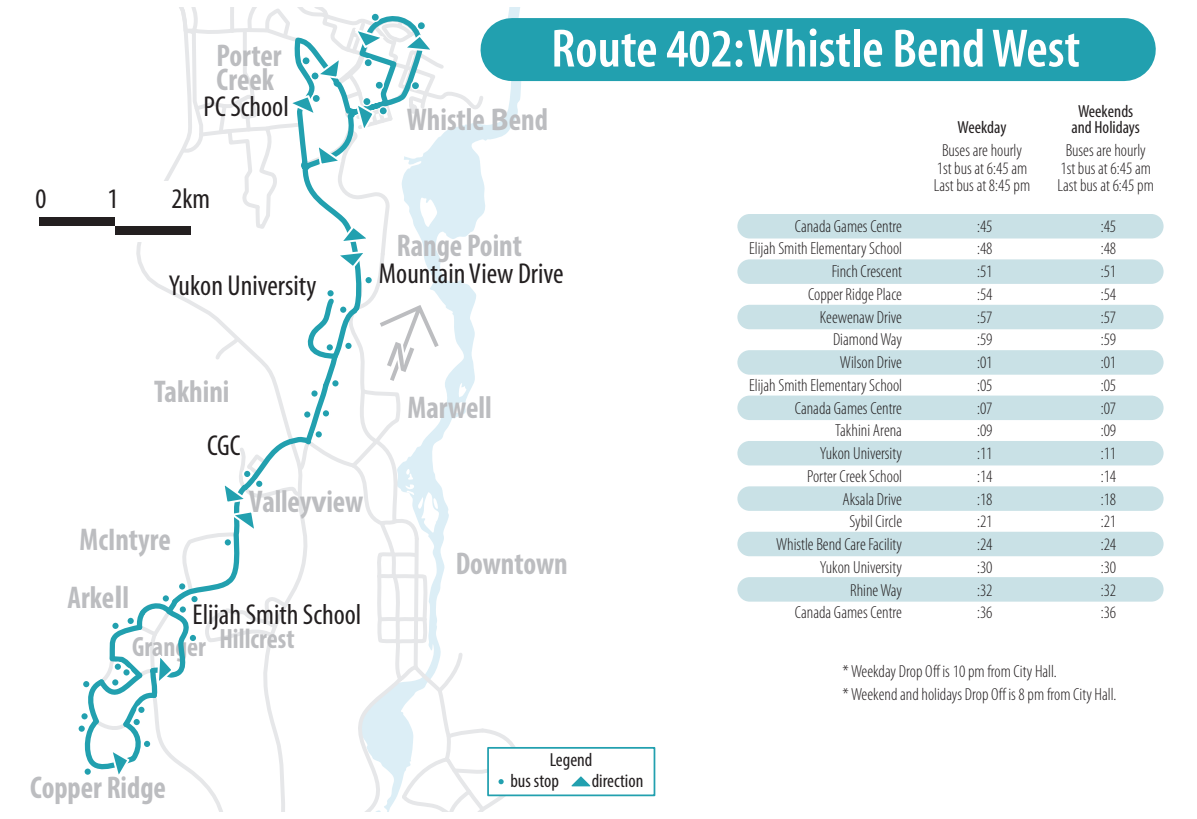
<style>
.page{position:relative;width:1197px;height:819px;background:#fff}
.page>*{position:absolute;margin:0;border:0;box-sizing:border-box;transform-origin:0 0}
.t1{font:54.43px "Myriad MM.565.300.";color:#fff}
.t2{font:700 condensed 31.5px/23.6px "Myriad Pro";color:#bcbdc0;scale:.94 1}
.t3{font:28.88px "Myriad MM.400.300.";color:#231f20}
.t4{font:condensed 28.35px "Myriad Pro";color:#231f20}
.t5{font:700 condensed 28px "Myriad Pro";color:#bcbdc0;scale:.94 1}
.t6{font:condensed 18.9px "Myriad Pro";color:#231f20}
.t7{font:17.5px/22.8px "Myriad MM.215.300.";color:#231f20;text-align:justify}
.t8{font:17.5px/15.8px "Myriad MM.400.300.";color:#231f20;text-align:center}
.s1{font-stretch:normal}
</style>
<div class="page">
<div style="left:40px;top:217px;width:75px;height:9px;background:#231f20"></div>
<div style="left:737px;top:214px;width:427px;height:25px;background:#c9e1e6;border-radius:12px"></div>
<div style="left:737px;top:259px;width:427px;height:25px;background:#c9e1e6;border-radius:12px"></div>
<div style="left:737px;top:305px;width:427px;height:24px;background:#c9e1e6;border-radius:12px"></div>
<div style="left:737px;top:350px;width:427px;height:25px;background:#c9e1e6;border-radius:12px"></div>
<div style="left:737px;top:396px;width:427px;height:24px;background:#c9e1e6;border-radius:12px"></div>
<div style="left:737px;top:441px;width:427px;height:24px;background:#c9e1e6;border-radius:12px"></div>
<div style="left:737px;top:486px;width:427px;height:25px;background:#c9e1e6;border-radius:12px"></div>
<div style="left:737px;top:532px;width:427px;height:24px;background:#c9e1e6;border-radius:12px"></div>
<div style="left:737px;top:577px;width:427px;height:25px;background:#c9e1e6;border-radius:12px"></div>
<div style="left:77px;top:724px;width:10px;height:10px;border:2px solid #fff;border-radius:50%"></div>
<div style="left:487px;top:747px;width:168px;height:49px;border:2px solid #22a0af"></div>
<svg style="left:571px;top:776px;width:19px;height:10px"></svg>
<svg style="left:78px;top:7px;width:452px;height:805px"></svg>
<div style="left:512px;top:18px;width:612px;height:63px;background:#22a0af"></div>
<p class="t2" style="left:217px;top:47px;width:71px">Porter<br>Creek</p>
<p class="t3" style="left:204px;top:89px;width:87px">PC School</p>
<p class="t4" style="left:35px;top:188px;width:12px">0</p>
<p class="t4" style="left:107px;top:188px;width:12px">1</p>
<p class="t4" style="left:172px;top:188px;width:40px">2km</p>
<p class="t3" style="left:169px;top:268px;width:149px">Yukon University</p>
<p class="t2" style="left:154px;top:383px;width:82px">Takhini</p>
<p class="t2" style="left:80px;top:531px;width:98px">McIntyre</p>
<p class="t3" style="left:207px;top:428px;width:35px">CGC</p>
<p class="t2" style="left:249px;top:493px;width:123px">Valley<span class="s1">v</span>iew</p>
<p class="t2" style="left:67px;top:589px;width:67px">Arke<span class="s1">l</span>l</p>
<p class="t3" style="left:193px;top:598px;width:170px">Elijah Smith School</p>
<p class="t5" style="left:219px;top:628px;width:81px">Hillcrest</p>
<p class="t5" style="left:132px;top:636px;width:80px">Granger</p>
<p class="t1" style="left:551px;top:21px;width:530px">Route 402: Whistle Bend West</p>
<p class="t2" style="left:407px;top:111px;width:152px">Whistle <span class="s1">B</span>end</p>
<p class="t2" style="left:397px;top:237px;width:135px">Range Point</p>
<p class="t3" style="left:379px;top:256px;width:186px">Mountain View Drive</p>
<p class="t2" style="left:408px;top:398px;width:91px">Marwell</p>
<p class="t2" style="left:456px;top:555px;width:121px">Downtown</p>
<p class="t8" style="left:958px;top:119px;width:50px">Weekday</p>
<p class="t8" style="left:1071px;top:103px;width:70px">Weekends and Holidays</p>
<p class="t7" style="left:934px;top:144px;width:98px;line-height:17.5px;text-align:center">Buses are hourly<br>1st bus at 6:45 am<br>Last bus at 8:45 pm</p>
<p class="t7" style="left:1058px;top:144px;width:98px;line-height:17.5px;text-align:center">Buses are hourly<br>1st bus at 6:45 am<br>Last bus at 6:45 pm</p>
<p class="t7" style="left:749px;top:216px;width:154px;text-align:right">Canada Games Centre<br>Elijah Smith Elementary School<br>Finch Crescent<br>Copper Ridge Place<br>Keewenaw Drive<br>Diamond Way<br>Wilson Drive<br>Elijah Smith Elementary School<br>Canada Games Centre<br>Takhini Arena<br>Yukon University<br>Porter Creek School<br>Aksala Drive<br>Sybil Circle<br>Whistle Bend Care Facility<br>Yukon University<br>Rhine Way<br>Canada Games Centre</p>
<p class="t7" style="left:977px;top:216px;width:17px">:45 :48 :51 :54 :57 :59 :01 :05 :07 :09 :11 :14 :18 :21 :24 :30 :32 :36</p>
<p class="t7" style="left:1101px;top:216px;width:17px">:45 :48 :51 :54 :57 :59 :01 :05 :07 :09 :11 :14 :18 :21 :24 :30 :32 :36</p>
<p class="t7" style="left:843px;top:662px;width:275px">* Weekday Drop Off is 10 pm from City Hall.<br>* Weekend and holidays Drop Off is 8 pm from City Hall.</p>
<p class="t2" style="left:30px;top:779px;width:146px">Copper Ridge</p>
<p class="t6" style="left:550px;top:753px;width:44px">Legend</p>
<p class="t6" style="left:510px;top:773px;width:50px">bus stop</p>
<p class="t6" style="left:592px;top:773px;width:53px">direction</p>
</div>
